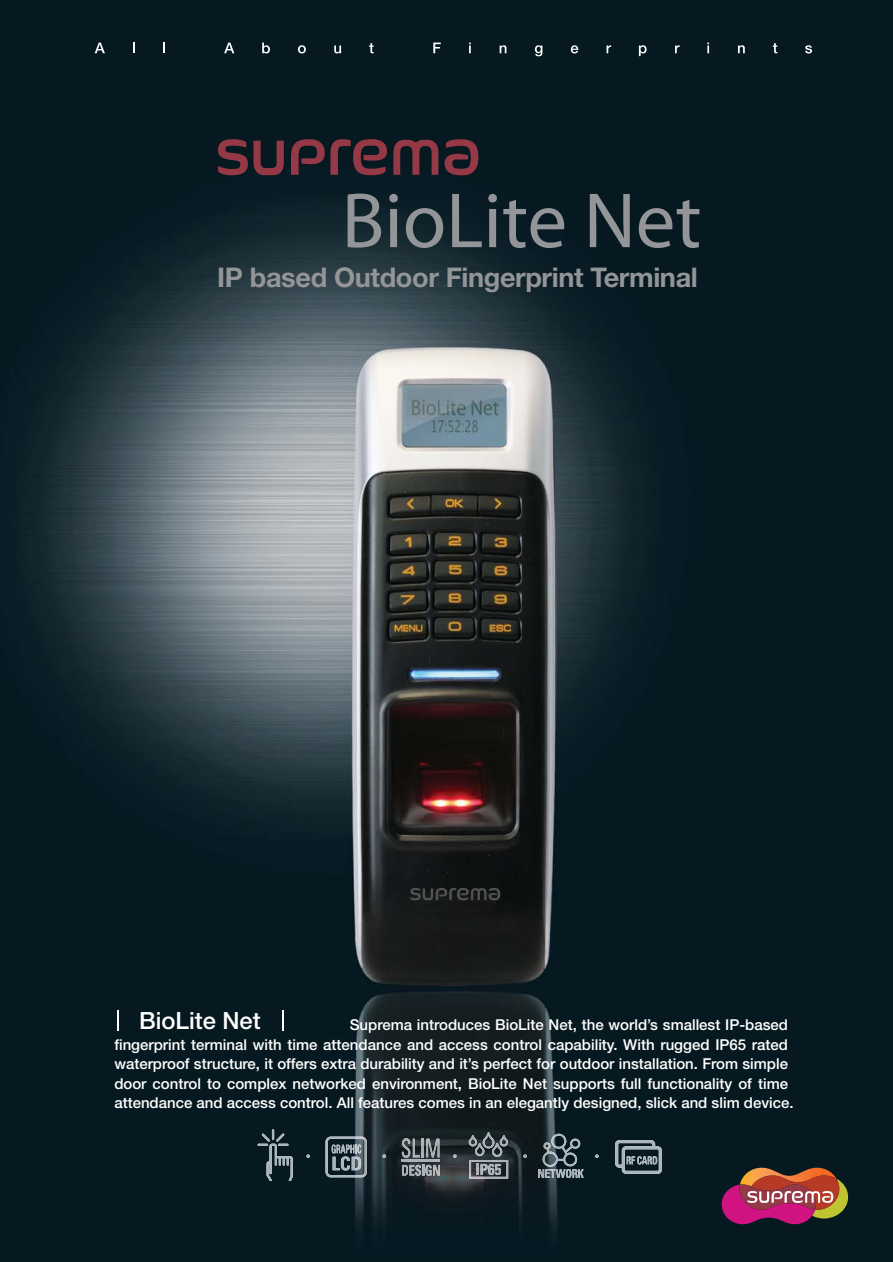
<style>
.page{position:relative;width:893px;height:1262px;background:#fff}
.page>*{position:absolute;margin:0;border:0;box-sizing:border-box;transform-origin:0 0}
.t1{font:78.9px "Interstate";color:#939598}
.t2{font:700 27.15px "Helvetica Neue";letter-spacing:-.015em;color:#939598}
.t3{font:500 23.7px "Helvetica Neue";color:#fff}
.t4{font:500 15px/19.5px "Helvetica Neue";color:#fff}
</style>
<div class="page">
<img style="left:0;top:0;width:892px;height:1262px">
<svg style="left:95px;top:43px;width:10px;height:10px"></svg>
<svg style="left:163px;top:43px;width:2px;height:10px"></svg>
<svg style="left:224px;top:43px;width:10px;height:10px"></svg>
<svg style="left:262px;top:43px;width:8px;height:10px"></svg>
<svg style="left:298px;top:45px;width:8px;height:8px"></svg>
<svg style="left:334px;top:45px;width:7px;height:8px"></svg>
<svg style="left:369px;top:43px;width:4px;height:10px"></svg>
<svg style="left:433px;top:43px;width:8px;height:10px"></svg>
<svg style="left:469px;top:43px;width:2px;height:10px"></svg>
<svg style="left:499px;top:45px;width:7px;height:8px"></svg>
<svg style="left:535px;top:45px;width:7px;height:11px"></svg>
<svg style="left:571px;top:45px;width:7px;height:8px"></svg>
<svg style="left:606px;top:45px;width:5px;height:8px"></svg>
<svg style="left:639px;top:45px;width:7px;height:11px"></svg>
<svg style="left:675px;top:45px;width:4px;height:8px"></svg>
<svg style="left:707px;top:43px;width:2px;height:10px"></svg>
<svg style="left:738px;top:45px;width:6px;height:8px"></svg>
<svg style="left:772px;top:43px;width:5px;height:10px"></svg>
<svg style="left:805px;top:45px;width:7px;height:8px"></svg>
<svg style="left:410px;top:888px;width:90px;height:12px"></svg>
<svg style="left:118px;top:1010px;width:1px;height:20px"></svg>
<svg style="left:282px;top:1010px;width:1px;height:20px"></svg>
<svg style="left:721px;top:1167px;width:127px;height:57px;background:#98464d"></svg>
<svg style="left:218px;top:139px;width:66px;height:36px;background:#4c2832"></svg>
<svg style="left:291px;top:139px;width:96px;height:36px;background:#482732"></svg>
<svg style="left:393px;top:140px;width:45px;height:35px;background:#502934"></svg>
<svg style="left:444px;top:139px;width:35px;height:37px"></svg>
<img style="left:257px;top:1129px;width:36px;height:51px">
<img style="left:402px;top:1138px;width:8px;height:19px">
<img style="left:413px;top:1138px;width:7px;height:19px">
<svg style="left:421px;top:1138px;width:2px;height:19px"></svg>
<img style="left:426px;top:1138px;width:13px;height:19px">
<svg style="left:402px;top:1164px;width:38px;height:11px"></svg>
<img style="left:402px;top:1160px;width:37px;height:1px">
<img style="left:325px;top:1136px;width:42px;height:41px">
<img style="left:332px;top:1156px;width:29px;height:14px">
<svg style="left:331px;top:1144px;width:30px;height:9px"></svg>
<img style="left:469px;top:1160px;width:39px;height:18px">
<img style="left:491px;top:1142px;width:11px;height:14px">
<img style="left:482px;top:1132px;width:12px;height:16px">
<svg style="left:468px;top:1135px;width:16px;height:21px"></svg>
<svg style="left:499px;top:1135px;width:9px;height:11px"></svg>
<img style="left:615px;top:1140px;width:47px;height:33px">
<svg style="left:538px;top:1169px;width:45px;height:8px"></svg>
<img style="left:542px;top:1133px;width:38px;height:33px">
<svg style="left:306px;top:1154px;width:4px;height:4px"></svg>
<svg style="left:382px;top:1154px;width:4px;height:4px"></svg>
<svg style="left:453px;top:1154px;width:3px;height:4px"></svg>
<svg style="left:523px;top:1154px;width:4px;height:4px"></svg>
<svg style="left:595px;top:1154px;width:3px;height:4px"></svg>
<h1 class="t1" style="left:341px;top:174px;width:361px">BioLite Net</h1>
<h2 class="t2" style="left:217px;top:268px;width:482px">IP based Outdoor Fingerprint Terminal</h2>
<h3 class="t3" style="left:139px;top:1012px;width:123px">BioLite Net</h3>
<p class="t4" style="left:114px;top:1035px;width:680px">fingerprint terminal with time attendance and access control capability. With rugged IP65 rated waterproof structure, it offers extra durability and it’s perfect for outdoor installation. From simple door control to complex networked environment, BioLite Net supports full functionality of time attendance and access control. All features comes in an elegantly designed, slick and slim device.</p>
<p class="t4" style="left:350px;top:1016px;width:439px">Suprema introduces BioLite Net, the world’s smallest IP-based</p>
</div>
